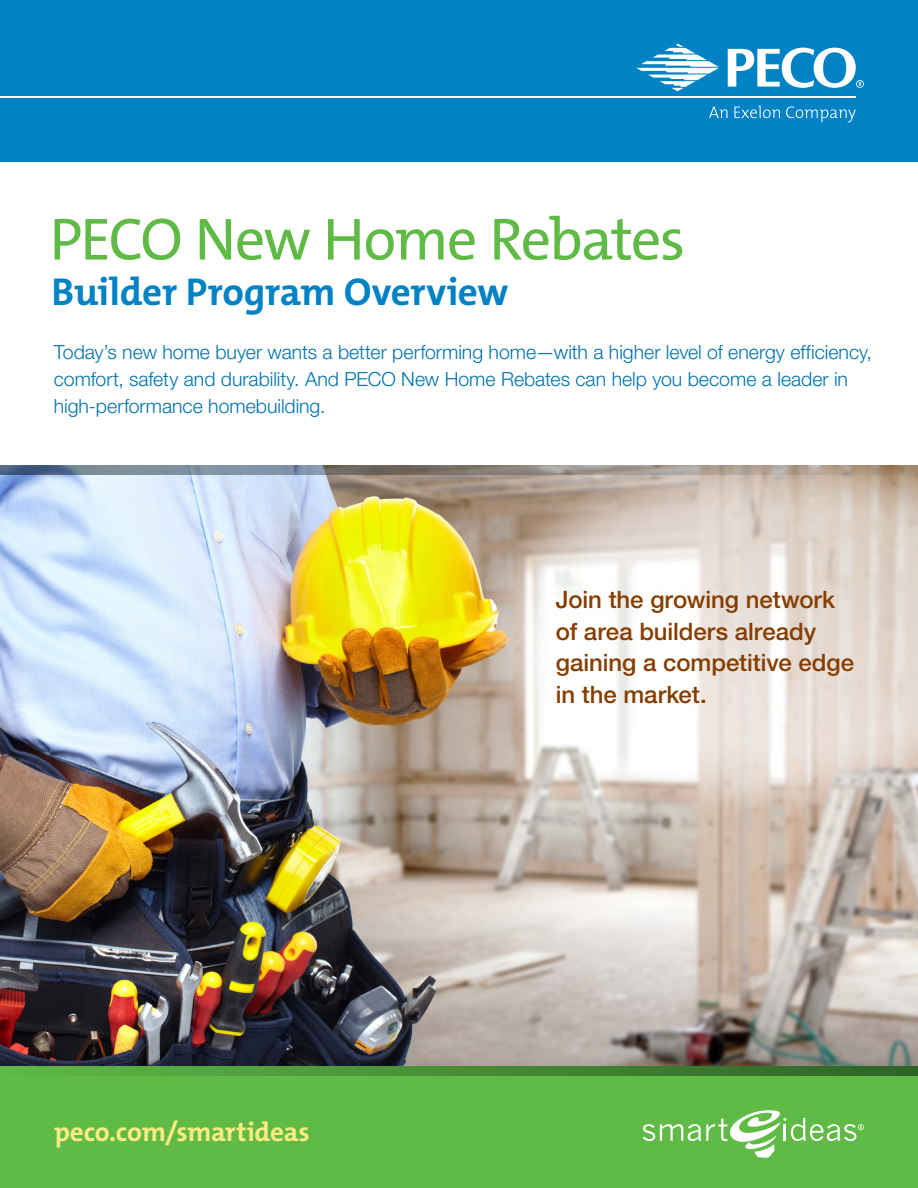
<style>
.page{position:relative;width:918px;height:1188px;background:#fff}
.page>*{position:absolute;margin:0;border:0;box-sizing:border-box;transform-origin:0 0}
.t1{font:60px "The Mix C5";letter-spacing:-.035em;color:#60bb46}
.t2{font:700 39px "The Mix C5";letter-spacing:-.005em;color:#0082c5}
.t3{font:700 27px "The Mix C5";letter-spacing:-.01em;color:#ffeb82}
.Opening_white_copy{font:500 24px/31.5px "Helvetica Neue LT Std";letter-spacing:-.005em;color:#853e00}
.opening{font:300 19.5px/27px "Helvetica Neue LT Std";color:#0073ae}
</style>
<div class="page">
<img style="left:0;top:475px;width:918px;height:591px">
<div style="left:0;top:0;width:918px;height:162px;background:#0082c5"></div>
<svg style="left:636px;top:44px;width:83px;height:47px"></svg>
<hr style="left:0;top:96px;width:856px;height:1px;background:#fff">
<svg style="left:709px;top:107px;width:19px;height:11px"></svg>
<svg style="left:734px;top:106px;width:46px;height:12px"></svg>
<svg style="left:786px;top:106px;width:70px;height:16px"></svg>
<svg style="left:728px;top:48px;width:136px;height:40px"></svg>
<div style="left:0;top:1066px;width:918px;height:122px;background:#60bb46"></div>
<svg style="left:643px;top:1110px;width:221px;height:48px"></svg>
<svg style="left:87px;top:1066px;width:831px;height:10px;background:#448933"></svg>
<svg style="left:481px;top:465px;width:437px;height:347px"></svg>
<svg style="left:0;top:466px;width:918px;height:9px;background:#8a8989"></svg>
<h1 class="t1" style="left:50px;top:201px;width:637px">PECO New Home Rebates</h1>
<h2 class="t2" style="left:52px;top:266px;width:458px">Builder Program Overview</h2>
<p class="opening" style="left:54px;top:338px;width:820px">Today’s new home buyer wants a better performing home—with a higher level of energy efficiency, comfort, safety and durability. And PECO New Home Rebates can help you become a leader in high-performance homebuilding.</p>
<p class="t3" style="left:54px;top:1114px;width:257px">peco.com/smartideas</p>
<p class="Opening_white_copy" style="left:556px;top:584px;width:300px">Join the growing network of area builders already gaining a competitive edge in the market.</p>
</div>
